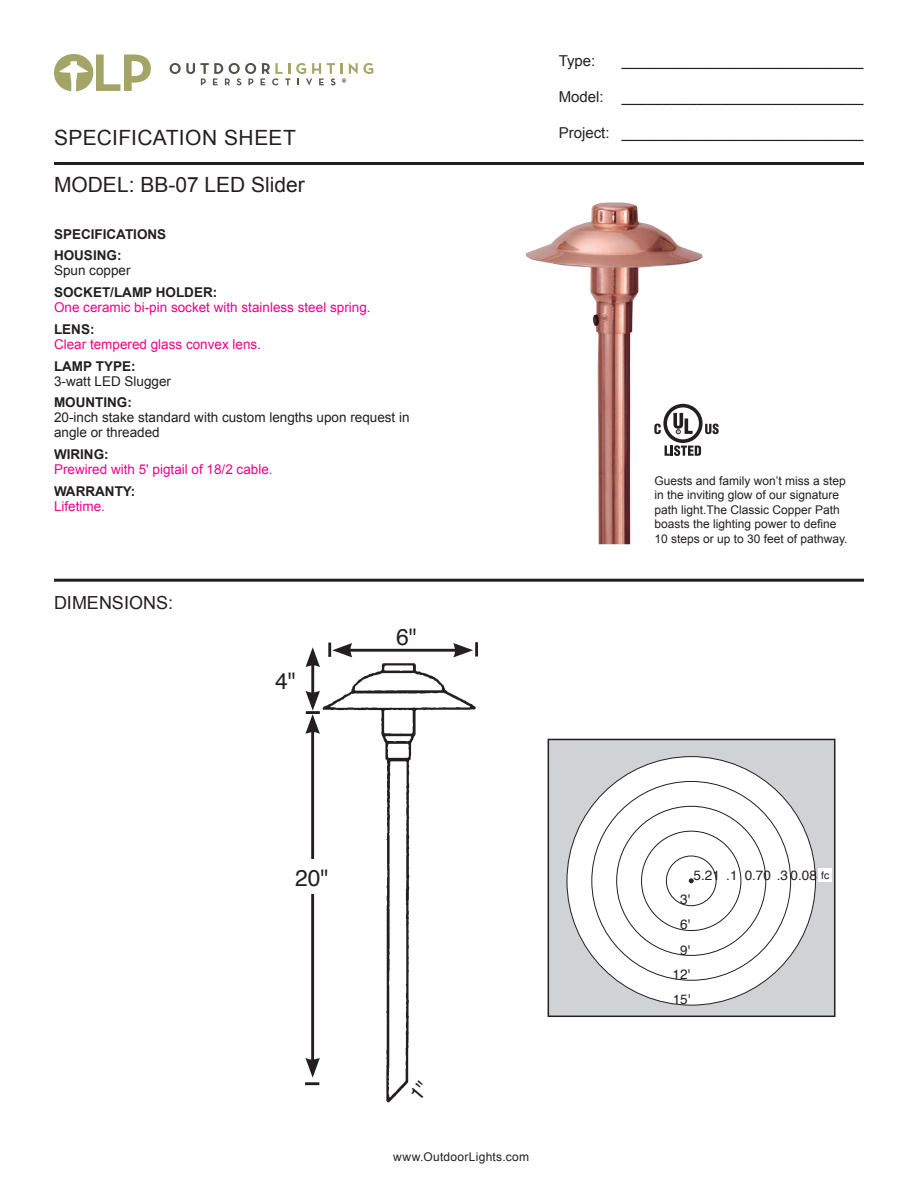
<style>
.page{position:relative;width:918px;height:1188px;background:#fff}
.page>*{position:absolute;margin:0;border:0;box-sizing:border-box;transform-origin:0 0}
.t1{font:22.8px "Helvetica";color:#231f20}
.t2{font:21px "Arial";color:#231f20}
.t3{font:18px "Arial";color:#231f20}
.t4{font:15px "Arial";color:#231f20}
.t5{font:13.5px/15px "Arial";color:#ed028c}
.t6{font:13.5px/15px "Arial";color:#231f20}
.t7{font:700 13.5px/15px "Arial";color:#231f20}
.t8{font:13.5px/25.8px "Helvetica";color:#231f20;text-align:justify}
.t9{font:12px/14.4px "Arial";color:#231f20}
.t10{font:12px "Arial";letter-spacing:.025em;color:#231f20}
.s1{font-weight:700}
.s2{font-weight:700;color:#231f20}
.s3{font-weight:400;color:#ed028c}
.s4{font-size:10.5px}
</style>
<div class="page">
<hr style="left:54px;top:162px;width:810px;height:3px;background:#231f20">
<hr style="left:54px;top:579px;width:810px;height:3px;background:#231f20">
<svg style="left:170px;top:63px;width:165px;height:22px"></svg>
<svg style="left:341px;top:63px;width:32px;height:20px"></svg>
<svg style="left:54px;top:54px;width:97px;height:37px"></svg>
<svg style="left:705px;top:424px;width:14px;height:10px"></svg>
<div style="left:548px;top:739px;width:287px;height:277px;background:#d1d2d4"></div>
<div style="left:567px;top:757px;width:248px;height:248px;background:#fff;border-radius:50%"></div>
<div style="left:666px;top:856px;width:50px;height:50px;border:1px solid #231f20;border-radius:50%"></div>
<svg style="left:689px;top:879px;width:5px;height:4px"></svg>
<div style="left:548px;top:739px;width:287px;height:278px;border:2px solid #231f20"></div>
<div style="left:819px;top:868px;width:13px;height:14px;background:#fff"></div>
<img style="left:525px;top:202px;width:178px;height:342px">
<img style="left:322px;top:655px;width:154px;height:448px">
<hr style="left:348px;top:649px;width:110px;height:3px;background:#231f20">
<svg style="left:332px;top:643px;width:20px;height:15px"></svg>
<svg style="left:453px;top:643px;width:20px;height:15px"></svg>
<hr style="left:328px;top:643px;width:3px;height:14px;background:#231f20">
<hr style="left:475px;top:642px;width:3px;height:15px;background:#231f20">
<hr style="left:311px;top:730px;width:3px;height:332px;background:#231f20">
<svg style="left:305px;top:1058px;width:15px;height:20px"></svg>
<div style="left:283px;top:860px;width:58px;height:34px;background:#fff"></div>
<hr style="left:305px;top:1082px;width:14px;height:3px;background:#231f20">
<hr style="left:311px;top:663px;width:3px;height:32px;background:#231f20">
<svg style="left:305px;top:647px;width:15px;height:20px"></svg>
<svg style="left:305px;top:691px;width:15px;height:43px"></svg>
<svg style="left:409px;top:1080px;width:14px;height:21px"></svg>
<p class="t4" style="left:559px;top:50px;width:38px">Type:</p>
<p class="t4" style="left:622px;top:50px;width:243px">_____________________________</p>
<p class="t4" style="left:559px;top:86px;width:306px">Model: _____________________________</p>
<p class="t4" style="left:559px;top:122px;width:306px">Project: _____________________________</p>
<p class="t2" style="left:54px;top:124px;width:243px">SPECIFICATION SHEET</p>
<p class="t2" style="left:54px;top:171px;width:252px">MODEL: BB-07 LED Slider</p>
<p class="t7" style="left:54px;top:227px;width:114px">SPECIFICATIONS</p>
<p class="t6" style="left:54px;top:248px;width:78px"><span class="s1">HOUSING:<br></span>Spun copper</p>
<p class="t5" style="left:54px;top:285px;width:318px"><span class="s2">SOCKET/LAMP HOLDER:<br></span>One ceramic bi-pin socket with stainless steel spring.</p>
<p class="t5" style="left:54px;top:322px;width:209px"><span class="s2">LENS:<br></span>Clear tempered glass convex lens.</p>
<p class="t6" style="left:54px;top:359px;width:119px"><span class="s1">LAMP TYPE:<br></span>3-watt LED Slugger</p>
<p class="t6" style="left:54px;top:395px;width:357px"><span class="s1">MOUNTING:<br></span>20-inch stake standard with custom lengths upon request in angle or threaded</p>
<p class="t5" style="left:54px;top:447px;width:220px"><span class="s2">WIRING:<br></span>Prewired with 5' pigtail of 18/2 cable.</p>
<p class="t7" style="left:54px;top:484px;width:83px">WARRANTY:<br><span class="s3">Lifetime.</span></p>
<p class="t9" style="left:654px;top:474px;width:195px">Guests and family won’t miss a step in the inviting glow of our signature path light.The Classic Copper Path boasts the lighting power to define 10 steps or up to 30 feet of pathway.</p>
<p class="t3" style="left:54px;top:590px;width:121px">DIMENSIONS:</p>
<h1 class="t1" style="left:275px;top:663px;width:22px">4"</h1>
<h1 class="t1" style="left:396px;top:619px;width:22px">6"</h1>
<h1 class="t1" style="left:295px;top:860px;width:35px">20"</h1>
<p class="t10" style="left:393px;top:1149px;width:138px">www.OutdoorLights.com</p>
<p class="t8" style="left:694px;top:862px;width:45px">5.21 .1</p>
<p class="t8" style="left:680px;top:886px;width:12px">3' 6' 9'</p>
<p class="t8" style="left:673px;top:963px;width:19px;line-height:24.5px">12'<br>15'</p>
<p class="t8" style="left:745px;top:862px;width:86px">0.70 .3 0.08 <span class="s4">fc</span></p>
</div>
